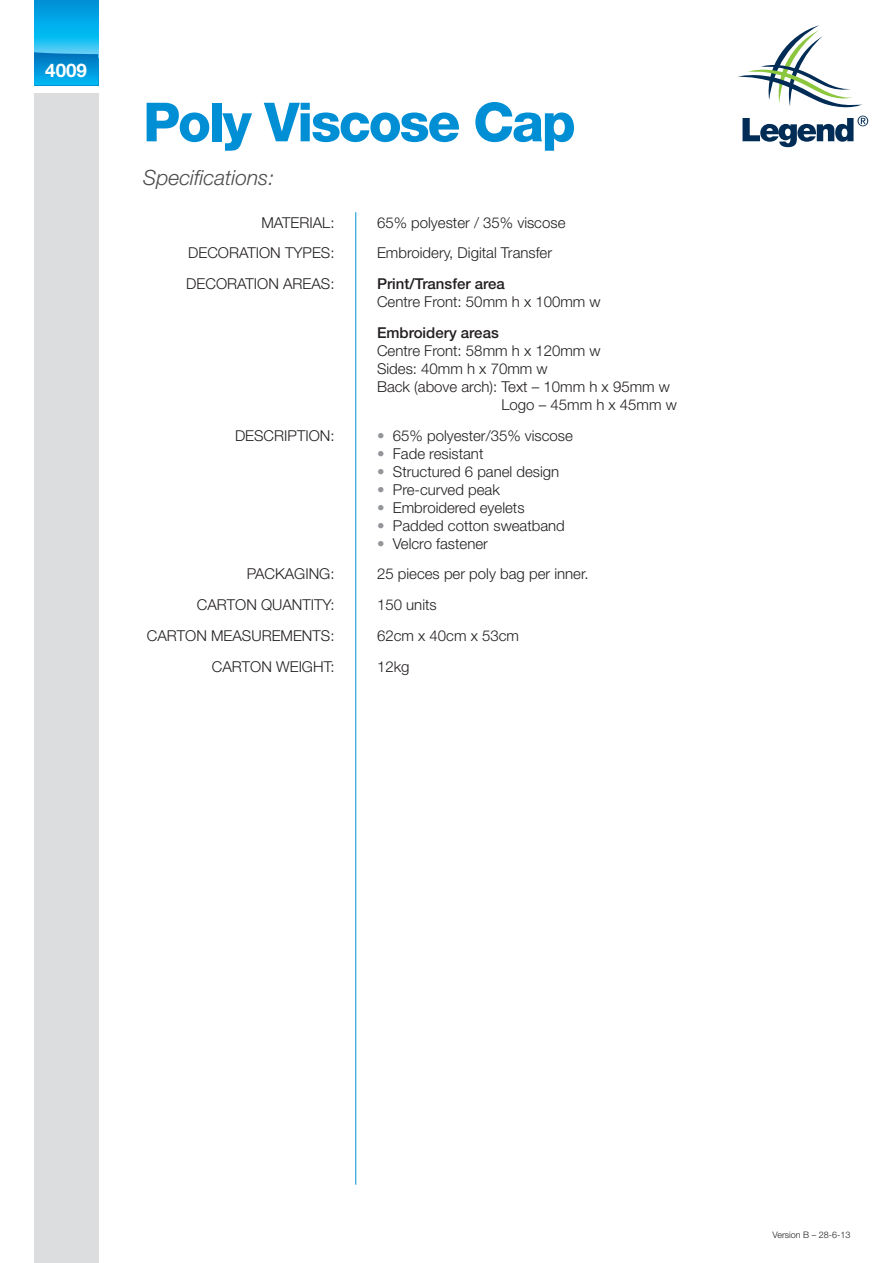
<style>
.page{position:relative;width:893px;height:1263px;background:#fff}
.page>*{position:absolute;margin:0;border:0;box-sizing:border-box;transform-origin:0 0}
.t1{font:800 54px "Helvetica Neue LT Std";letter-spacing:-.04em;color:#008fd5}
.t2{font:italic 300 21px "Helvetica Neue LT Std";color:#4b4c4d}
.Decsription_1{font:700 18.75px "Helvetica Neue LT Std";color:#fff}
.t3{font:300 15px/18px "Helvetica Neue LT Std";color:#231f20}
.t4{font:500 15px "Helvetica Neue LT Std";color:#231f20}
._11_Captions{font:300 9px "Helvetica Neue LT Std";color:#231f20}
.s1{font-weight:500}
.s2{color:#939598}
</style>
<div class="page">
<svg style="left:34px;top:0;width:64px;height:52px;background:#0daee9"></svg>
<svg style="left:34px;top:52px;width:64px;height:33px;background:#0497d9"></svg>
<div style="left:34px;top:94px;width:64px;height:1169px;background:#dcdddf"></div>
<svg style="left:737px;top:25px;width:131px;height:122px"></svg>
<hr style="left:355px;top:212px;width:1px;height:973px;background:#008fd5">
<p class="Decsription_1" style="left:45px;top:58px;width:43px">4009</p>
<p class="t1" style="left:143px;top:90px;width:434px">Poly Viscose Cap</p>
<p class="t2" style="left:143px;top:165px;width:133px">Specifications:</p>
<p class="t3" style="left:261px;top:213px;width:75px">MATERIAL:</p>
<p class="t3" style="left:377px;top:213px;width:190px">65% polyester / 35% viscose</p>
<p class="t3" style="left:188px;top:244px;width:148px">DECORATION TYPES:</p>
<p class="t3" style="left:377px;top:244px;width:177px">Embroidery, Digital Transfer</p>
<p class="t3" style="left:186px;top:274px;width:150px">DECORATION AREAS:</p>
<p class="t3" style="left:377px;top:274px;width:225px"><span class="s1">Print/Transfer area<br></span>Centre Front: 50mm h x 100mm w</p>
<p class="t4" style="left:377px;top:324px;width:123px">Embroidery areas</p>
<p class="t3" style="left:377px;top:341px;width:225px">Centre Front: 58mm h x 120mm w</p>
<p class="t3" style="left:377px;top:359px;width:172px">Sides: 40mm h x 70mm w</p>
<p class="t3" style="left:377px;top:377px;width:294px">Back (above arch): Text – 10mm h x 95mm w</p>
<p class="t3" style="left:502px;top:395px;width:177px">Logo – 45mm h x 45mm w</p>
<p class="t3" style="left:235px;top:426px;width:101px">DESCRIPTION:</p>
<p class="t3" style="left:377px;top:426px;width:197px"><span class="s2">•</span> 65% polyester/35% viscose</p>
<p class="t3" style="left:377px;top:444px;width:108px"><span class="s2">•</span> Fade resistant</p>
<p class="t3" style="left:377px;top:462px;width:184px"><span class="s2">•</span> Structured 6 panel design</p>
<p class="t3" style="left:377px;top:480px;width:124px"><span class="s2">•</span> Pre-curved peak</p>
<p class="t3" style="left:377px;top:498px;width:149px"><span class="s2">•</span> Embroidered eyelets</p>
<p class="t3" style="left:377px;top:516px;width:189px"><span class="s2">•</span> Padded cotton sweatband</p>
<p class="t3" style="left:377px;top:534px;width:112px"><span class="s2">•</span> Velcro fastener</p>
<p class="t3" style="left:247px;top:565px;width:89px">PACKAGING:</p>
<p class="t3" style="left:377px;top:565px;width:213px">25 pieces per poly bag per inner.</p>
<p class="t3" style="left:197px;top:595px;width:139px">CARTON QUANTITY:</p>
<p class="t3" style="left:377px;top:595px;width:61px">150 units</p>
<p class="t3" style="left:147px;top:626px;width:189px">CARTON MEASUREMENTS:</p>
<p class="t3" style="left:377px;top:626px;width:143px">62cm x 40cm x 53cm</p>
<p class="t3" style="left:212px;top:657px;width:124px">CARTON WEIGHT:</p>
<p class="t3" style="left:377px;top:657px;width:34px">12kg</p>
<p class="_11_Captions" style="left:773px;top:1229px;width:79px">Version B – 28-6-13</p>
</div>
